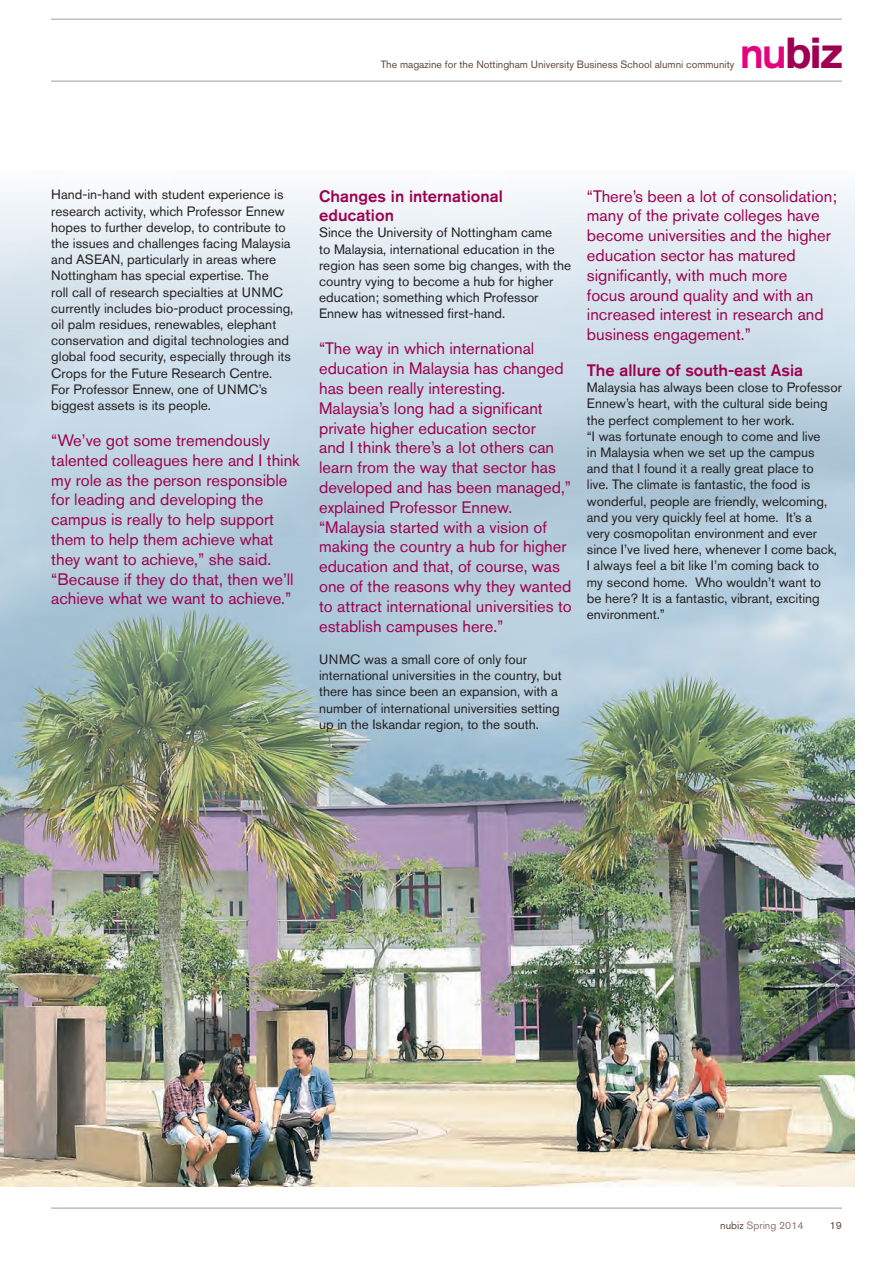
<style>
.page{position:relative;width:893px;height:1263px;background:#fff}
.page>*{position:absolute;margin:0;border:0;box-sizing:border-box;transform-origin:0 0}
.t1{font:700 43.05px "Akzidenz Grotesk BE";color:#9e0151}
.t2{font:16.5px/19.8px "Akzidenz Grotesk BE";color:#9e0151}
.t3{font:500 16.5px/19.5px "Akzidenz Grotesk BE";color:#9e0151}
.t4{font:13.5px/16.2px "Akzidenz Grotesk BE";color:#231f20}
.t5{font:10.5px "Akzidenz Grotesk BE";color:#5f493e}
.t6{font:10.5px "Akzidenz Grotesk BE";color:#8c786e}
.s1{font-weight:500;color:#e4027e}
.s2{color:#5f493e}
</style>
<div class="page">
<img style="left:0;top:191px;width:855px;height:995px">
<hr style="left:51px;top:1208px;width:791px;height:1px;background:#ab9a90">
<hr style="left:51px;top:81px;width:791px;height:1px;background:#ab9a90">
<hr style="left:51px;top:19px;width:791px;height:1px;background:#ab9a90">
<p class="t5" style="left:381px;top:58px;width:355px">The magazine for the Nottingham University Business School alumni community</p>
<p class="t1" style="left:740px;top:28px;width:105px"><span class="s1">nu</span>biz</p>
<p class="t4" style="left:51px;top:186px;width:244px">Hand-in-hand with student experience is research activity, which Professor Ennew hopes to further develop, to contribute to the issues and challenges facing Malaysia and ASEAN, particularly in areas where Nottingham has special expertise. The<br>roll call of research specialties at UNMC currently includes bio-product processing, oil palm residues, renewables, elephant conservation and digital technologies and global food security, especially through its Crops for the Future Research Centre.</p>
<p class="t4" style="left:51px;top:381px;width:217px">For Professor Ennew, one of UNMC’s biggest assets is its people.</p>
<p class="t2" style="left:51px;top:430px;width:250px">“We’ve got some tremendously talented colleagues here and I think my role as the person responsible for leading and developing the campus is really to help support them to help them achieve what they want to achieve,” she said. “Because if they do that, then we’ll achieve what we want to achieve.”</p>
<p class="t3" style="left:319px;top:186px;width:185px">Changes in international education</p>
<p class="t4" style="left:319px;top:224px;width:254px">Since the University of Nottingham came<br>to Malaysia, international education in the region has seen some big changes, with the country vying to become a hub for higher education; something which Professor Ennew has witnessed first-hand.</p>
<p class="t2" style="left:319px;top:339px;width:254px">“The way in which international education in Malaysia has changed has been really interesting.<br>Malaysia’s long had a significant private higher education sector<br>and I think there’s a lot others can learn from the way that sector has developed and has been managed,” explained Professor Ennew. “Malaysia started with a vision of making the country a hub for higher education and that, of course, was one of the reasons why they wanted to attract international universities to establish campuses here.”</p>
<p class="t4" style="left:319px;top:651px;width:244px">UNMC was a small core of only four international universities in the country, but there has since been an expansion, with a number of international universities setting up in the Iskandar region, to the south.</p>
<p class="t2" style="left:587px;top:186px;width:251px">“There’s been a lot of consolidation; many of the private colleges have become universities and the higher education sector has matured significantly, with much more<br>focus around quality and with an increased interest in research and business engagement.”</p>
<p class="t3" style="left:587px;top:360px;width:218px">The allure of south-east Asia</p>
<p class="t4" style="left:587px;top:379px;width:257px">Malaysia has always been close to Professor<br>Ennew’s heart, with the cultural side being the perfect complement to her work.</p>
<p class="t4" style="left:587px;top:428px;width:252px">“I was fortunate enough to come and live<br>in Malaysia when we set up the campus and that I found it a really great place to live. The climate is fantastic, the food is wonderful, people are friendly, welcoming, and you very quickly feel at home. It’s a very cosmopolitan environment and ever since I’ve lived here, whenever I come back, I always feel a bit like I’m coming back to my second home. Who wouldn’t want to be here? It is a fantastic, vibrant, exciting environment.”</p>
<p class="t6" style="left:720px;top:1219px;width:85px"><span class="s2">nubiz</span> Spring 2014</p>
<p class="t5" style="left:830px;top:1219px;width:14px">19</p>
</div>
